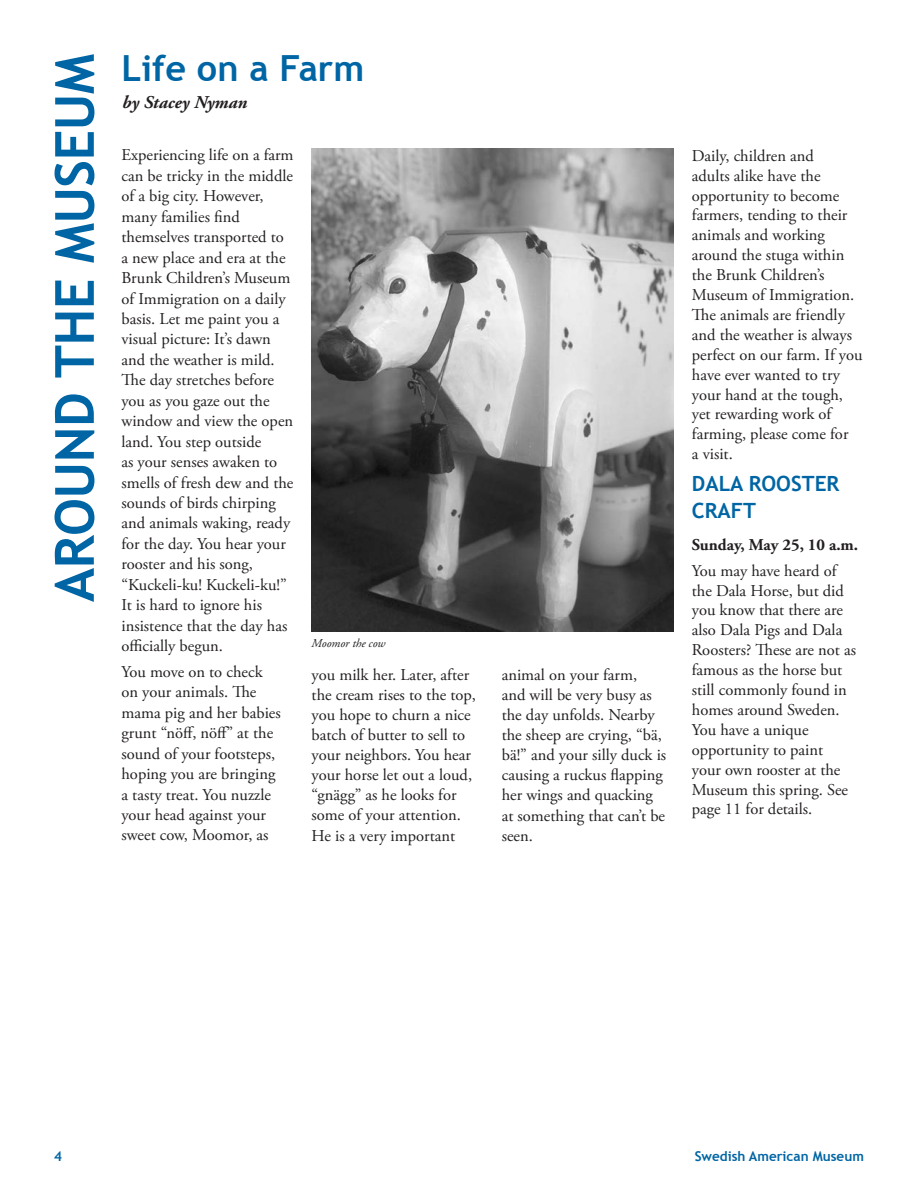
<style>
.page{position:relative;width:918px;height:1188px;background:#fff}
.page>*{position:absolute;margin:0;border:0;box-sizing:border-box;transform-origin:0 0}
.DepartmentHead{font:700 54px "Trebuchet MS";letter-spacing:-.01em;color:#0065a4}
.Headline{font:700 36px "Trebuchet MS";color:#0065a4}
.subhead_2016{font:700 21px/27.2px "Trebuchet MS";color:#0065a4}
.byline{font:italic 700 18px "Adobe Garamond";color:#231f20}
.text{font:16.5px/20.4px "Adobe Garamond Pro";color:#231f20}
.text-2{font:700 16.5px "Adobe Garamond Pro";color:#231f20}
.t1{font:700 13.5px "Trebuchet MS";color:#0065a4}
.t2{font:italic 12px "Adobe Garamond Pro";color:#231f20}
</style>
<div class="page">
<img style="left:312px;top:148px;width:362px;height:484px">
<p class="DepartmentHead" style="left:41px;top:602px;width:550px;rotate:-90deg">AROUND THE MUSEUM</p>
<p class="Headline" style="left:122px;top:45px;width:244px">Life on a Farm</p>
<p class="byline" style="left:122px;top:92px;width:127px">by Stacey Nyman</p>
<p class="text" style="left:122px;top:146px;width:174px">Experiencing life on a farm can be tricky in the middle of a big city. However, many families find themselves transported to a new place and era at the<br>Brunk Children’s Museum of Immigration on a daily basis. Let me paint you a visual picture: It’s dawn and the weather is mild.<br>The day stretches before you as you gaze out the window and view the open land. You step outside<br>as your senses awaken to smells of fresh dew and the sounds of birds chirping and animals waking, ready for the day. You hear your rooster and his song, “Kuckeli-ku! Kuckeli-ku!”<br>It is hard to ignore his insistence that the day has officially begun.</p>
<p class="text" style="left:122px;top:662px;width:161px">You move on to check on your animals. The mama pig and her babies grunt “nöff, nöff” at the sound of your footsteps, hoping you are bringing a tasty treat. You nuzzle your head against your sweet cow, Moomor, as</p>
<p class="text" style="left:312px;top:666px;width:166px">you milk her. Later, after the cream rises to the top, you hope to churn a nice batch of butter to sell to your neighbors. You hear your horse let out a loud, “gnägg” as he looks for some of your attention.<br>He is a very important</p>
<p class="text" style="left:502px;top:666px;width:166px">animal on your farm,<br>and will be very busy as the day unfolds. Nearby the sheep are crying, “bä, bä!” and your silly duck is causing a ruckus flapping her wings and quacking at something that can’t be seen.</p>
<p class="t2" style="left:312px;top:636px;width:75px">Moomor the cow</p>
<p class="text" style="left:692px;top:146px;width:172px;line-height:20px">Daily, children and<br>adults alike have the opportunity to become farmers, tending to their animals and working around the stuga within the Brunk Children’s<br>Museum of Immigration.<br>The animals are friendly and the weather is always perfect on our farm. If you have ever wanted to try your hand at the tough, yet rewarding work of farming, please come for<br>a visit.</p>
<p class="subhead_2016" style="left:692px;top:470px;width:149px">DALA ROOSTER<br>CRAFT</p>
<p class="text-2" style="left:692px;top:536px;width:168px">Sunday, May 25, 10 a.m.</p>
<p class="text" style="left:692px;top:561px;width:166px;line-height:20px">You may have heard of the Dala Horse, but did you know that there are also Dala Pigs and Dala<br>Roosters? These are not as famous as the horse but still commonly found in homes around Sweden.<br>You have a unique opportunity to paint your own rooster at the<br>Museum this spring. See page 11 for details.</p>
<p class="t1" style="left:54px;top:1148px;width:9px">4</p>
<p class="t1" style="left:695px;top:1148px;width:171px">Swedish American Museum</p>
</div>
